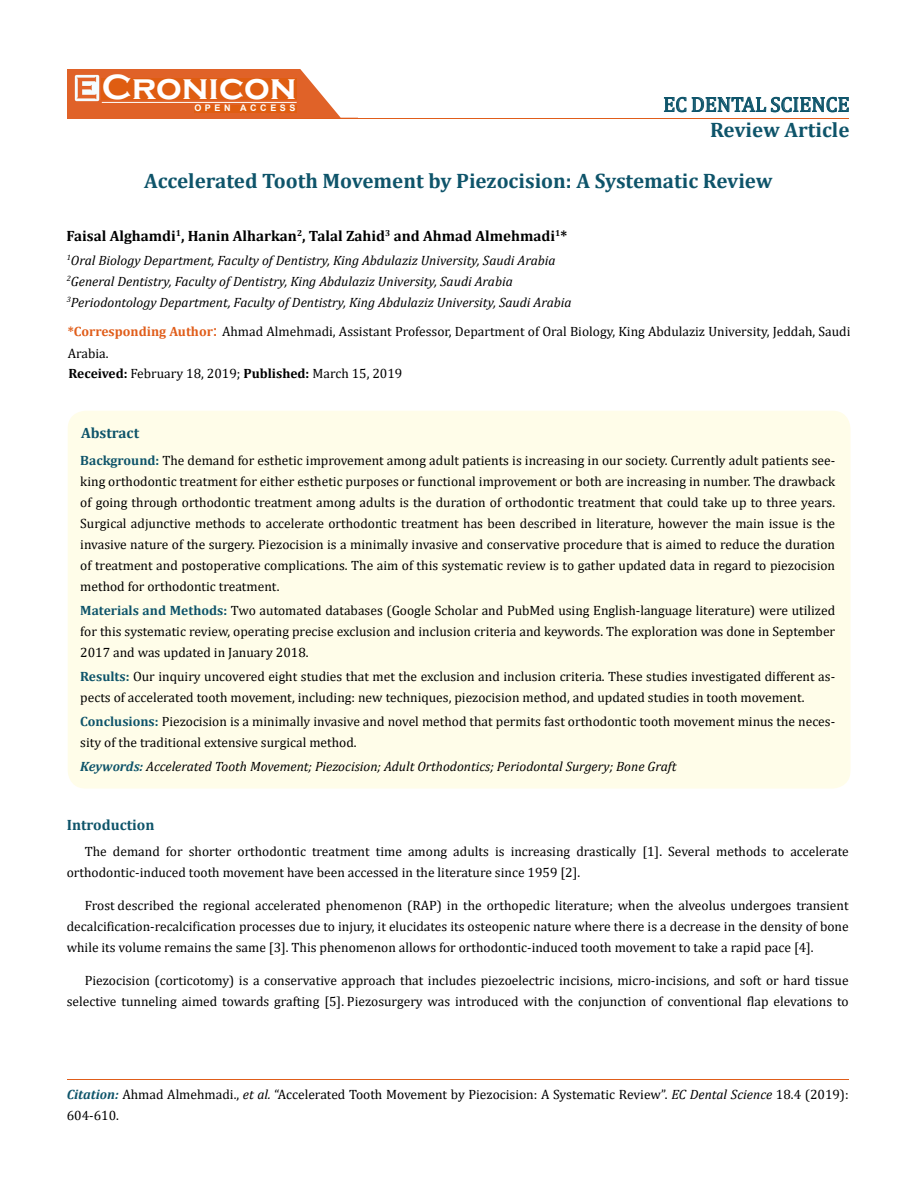
<style>
.page{position:relative;width:917px;height:1190px;background:#fff}
.page>*{position:absolute;margin:0;border:0;box-sizing:border-box;transform-origin:0 0}
.t1{font:700 36px "Copperplate Gothic";color:#fff}
.t2{font:700 21px "Cambria";color:#0e546a}
.t3{font:21px "Cambria";color:#0e546a}
.t4{font:700 15px "Cambria";color:#000}
.t5{font:700 15px "Cambria";color:#0e546a}
.t6{font:13.5px/21px "Cambria";color:#000}
.t7{font:italic 13.5px/21px "Cambria";color:#000}
.t8{font:700 9px "Arial";letter-spacing:.4em;color:#fff}
.s1{font-weight:700;color:#e05d1a}
.s2{font-size:18px;color:#e05d1a}
.s3{font-weight:700}
.s4{font-weight:700;color:#0e546a}
.s5{font-weight:700;font-style:italic;color:#0e546a}
.s6{font-style:italic}
</style>
<div class="page">
<div style="left:67px;top:70px;width:290px;height:49px;background:#e06228"></div>
<svg style="left:300px;top:69px;width:58px;height:49px"></svg>
<img style="left:75px;top:75px;width:24px;height:26px">
<div style="left:102px;top:79px;width:195px;height:21px;background:#df5d11"></div>
<div style="left:194px;top:105px;width:103px;height:7px;background:#df5d11"></div>
<svg style="left:663px;top:97px;width:186px;height:15px"></svg>
<hr style="left:102px;top:102px;width:194px;height:1px;background:#fff">
<hr style="left:279px;top:118px;width:569px;height:1px;background:#e05d1a">
<hr style="left:67px;top:1079px;width:781px;height:1px;background:#e05d1a">
<div style="left:68px;top:411px;width:782px;height:377px;background:#fffde9;border-radius:18px"></div>
<h1 class="t1" style="left:102px;top:68px;width:196px">Cronicon</h1>
<p class="t8" style="left:194px;top:102px;width:103px">OPEN ACCESS</p>
<h2 class="t3" style="left:663px;top:92px;width:188px">EC DENTAL SCIENCE</h2>
<h2 class="t2" style="left:710px;top:115px;width:141px">Review Article</h2>
<h2 class="t2" style="left:144px;top:166px;width:630px">Accelerated Tooth Movement by Piezocision: A Systematic Review</h2>
<p class="t4" style="left:66px;top:225px;width:502px">Faisal Alghamdi<sup>1</sup>, Hanin Alharkan<sup>2</sup>, Talal Zahid<sup>3</sup> and Ahmad Almehmadi<sup>1</sup>*</p>
<p class="t7" style="left:67px;top:249px;width:506px"><sup>1</sup>Oral Biology Department, Faculty of Dentistry, King Abdulaziz University, Saudi Arabia<br><sup>2</sup>General Dentistry, Faculty of Dentistry, King Abdulaziz University, Saudi Arabia<br><sup>3</sup>Periodontology Department, Faculty of Dentistry, King Abdulaziz University, Saudi Arabia</p>
<p class="t6" style="left:68px;top:321px;width:784px"><span class="s1">*Corresponding Author</span><span class="s2">:</span> Ahmad Almehmadi, Assistant Professor, Department of Oral Biology, King Abdulaziz University, Jeddah, Saudi<br>Arabia.<br><span class="s3">Received:</span> February 18, 2019; <span class="s3">Published:</span> March 15, 2019</p>
<p class="t5" style="left:81px;top:422px;width:60px">Abstract</p>
<p class="t6" style="left:80px;top:450px;width:756px;text-align:justify"><span class="s4">Background:</span> The demand for esthetic improvement among adult patients is increasing in our society. Currently adult patients see&shy;king orthodontic treatment for either esthetic purposes or functional improvement or both are increasing in number. The drawback of going through orthodontic treatment among adults is the duration of orthodontic treatment that could take up to three years.<br>Surgical adjunctive methods to accelerate orthodontic treatment has been described in literature, however the main issue is the invasive nature of the surgery. Piezocision is a minimally invasive and conservative procedure that is aimed to reduce the duration of treatment and postoperative complications. The aim of this systematic review is to gather updated data in regard to piezocision method for orthodontic treatment.</p>
<p class="t6" style="left:80px;top:600px;width:756px;text-align:justify"><span class="s4">Materials and Methods:</span> Two automated databases (Google Scholar and PubMed using English-language literature) were utilized for this systematic review, operating precise exclusion and inclusion criteria and keywords. The exploration was done in September 2017 and was updated in January 2018.</p>
<p class="t6" style="left:80px;top:666px;width:756px"><span class="s4">Results:</span> Our inquiry uncovered eight studies that met the exclusion and inclusion criteria. These studies investigated different as&shy;pects of accelerated tooth movement, including: new techniques, piezocision method, and updated studies in tooth movement.</p>
<p class="t6" style="left:80px;top:711px;width:756px"><span class="s4">Conclusions:</span> Piezocision is a minimally invasive and novel method that permits fast orthodontic tooth movement minus the neces&shy;sity of the traditional extensive surgical method.</p>
<p class="t7" style="left:80px;top:755px;width:597px"><span class="s4">Keywords:</span> Accelerated Tooth Movement; Piezocision; Adult Orthodontics; Periodontal Surgery; Bone Graft</p>
<p class="t5" style="left:67px;top:813px;width:89px">Introduction</p>
<p class="t6" style="left:67px;top:840px;width:783px;text-indent:18px">The demand for shorter orthodontic treatment time among adults is increasing drastically [1]. Several methods to accelerate orthodontic-induced tooth movement have been accessed in the literature since 1959 [2].</p>
<p class="t6" style="left:67px;top:894px;width:783px;text-align:justify;text-indent:18px">Frost described the regional accelerated phenomenon (RAP) in the orthopedic literature; when the alveolus undergoes transient decalcification-recalcification processes due to injury, it elucidates its osteopenic nature where there is a decrease in the density of bone while its volume remains the same [3]. This phenomenon allows for orthodontic-induced tooth movement to take a rapid pace [4].</p>
<p class="t6" style="left:67px;top:969px;width:783px;text-align:right">Piezocision (corticotomy) is a conservative approach that includes piezoelectric incisions, micro-incisions, and soft or hard tissue selective tunneling aimed towards grafting [5]. Piezosurgery was introduced with the conjunction of conventional flap elevations to</p>
<p class="t6" style="left:67px;top:1083px;width:783px"><span class="s5">Citation:</span> Ahmad Almehmadi., <span class="s6">et al.</span> “Accelerated Tooth Movement by Piezocision: A Systematic Review”. <span class="s6">EC Dental Science</span> 18.4 (2019):<br>604-610.</p>
</div>
